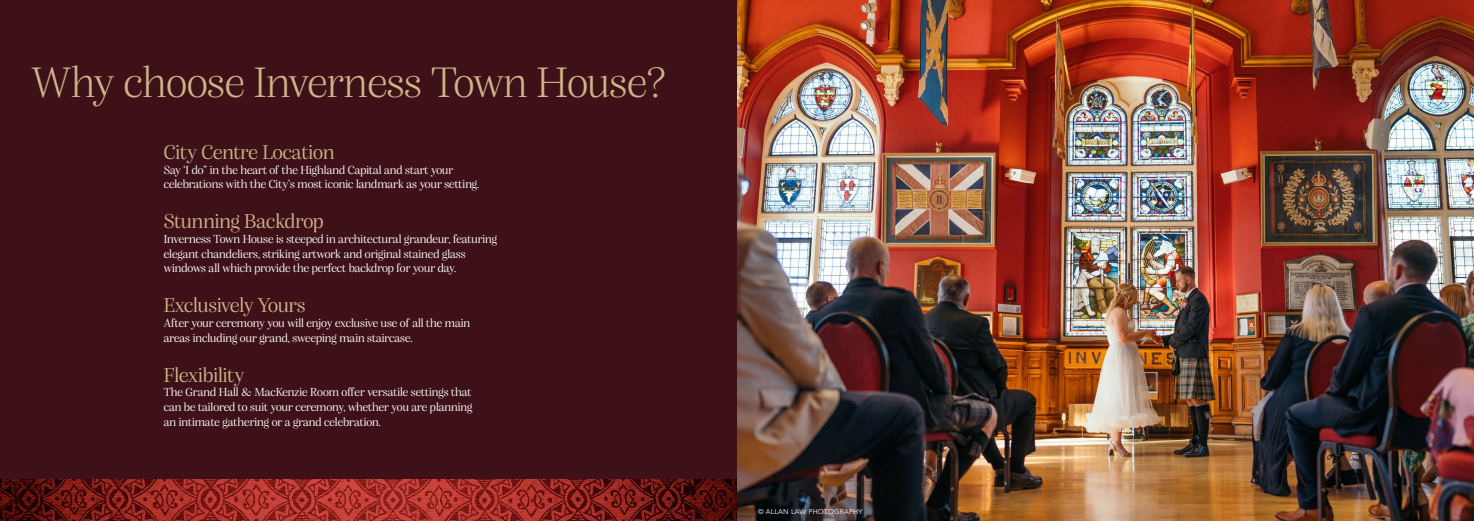
<style>
.page{position:relative;width:1474px;height:521px;background:#fff}
.page>*{position:absolute;margin:0;border:0;box-sizing:border-box;transform-origin:0 0}
.t1{font:300 44.62px "Alga";color:#cfb589}
.t2{font:21px "Alga";color:#cfb589}
.t3{font:12.25px/14.7px "Alga";color:#fff}
.t4{font:7px "Avenir";letter-spacing:.025em;color:#fff}
</style>
<div class="page">
<div style="left:0;top:0;width:737px;height:521px;background:#3e1118"></div>
<img style="left:0;top:479px;width:737px;height:42px">
<img style="left:737px;top:0;width:736px;height:521px">
<h1 class="t1" style="left:32px;top:53px;width:636px">Why choose Inverness Town House?</h1>
<h2 class="t2" style="left:164px;top:138px;width:172px">City Centre Location</h2>
<p class="t3" style="left:164px;top:161px;width:317px">Say ‘I do” in the heart of the Highland Capital and start your celebrations with the City’s most iconic landmark as your setting.</p>
<h2 class="t2" style="left:164px;top:207px;width:161px">Stunning Backdrop</h2>
<p class="t3" style="left:164px;top:231px;width:335px">Inverness Town House is steeped in architectural grandeur, featuring elegant chandeliers, striking artwork and original stained glass windows all which provide the perfect backdrop for your day.</p>
<h2 class="t2" style="left:164px;top:291px;width:143px">Exclusively Yours</h2>
<p class="t3" style="left:164px;top:315px;width:308px">After your ceremony you will enjoy exclusive use of all the main areas including our grand, sweeping main staircase.</p>
<h2 class="t2" style="left:164px;top:361px;width:82px">Flexibility</h2>
<p class="t3" style="left:164px;top:384px;width:310px;text-align:justify">The Grand Hall &amp; MacKenzie Room offer versatile settings that can be tailored to suit your ceremony, whether you are planning an intimate gathering or a grand celebration.</p>
<p class="t4" style="left:758px;top:508px;width:106px">© ALLAN LAW PHOTOGRAPHY</p>
</div>
